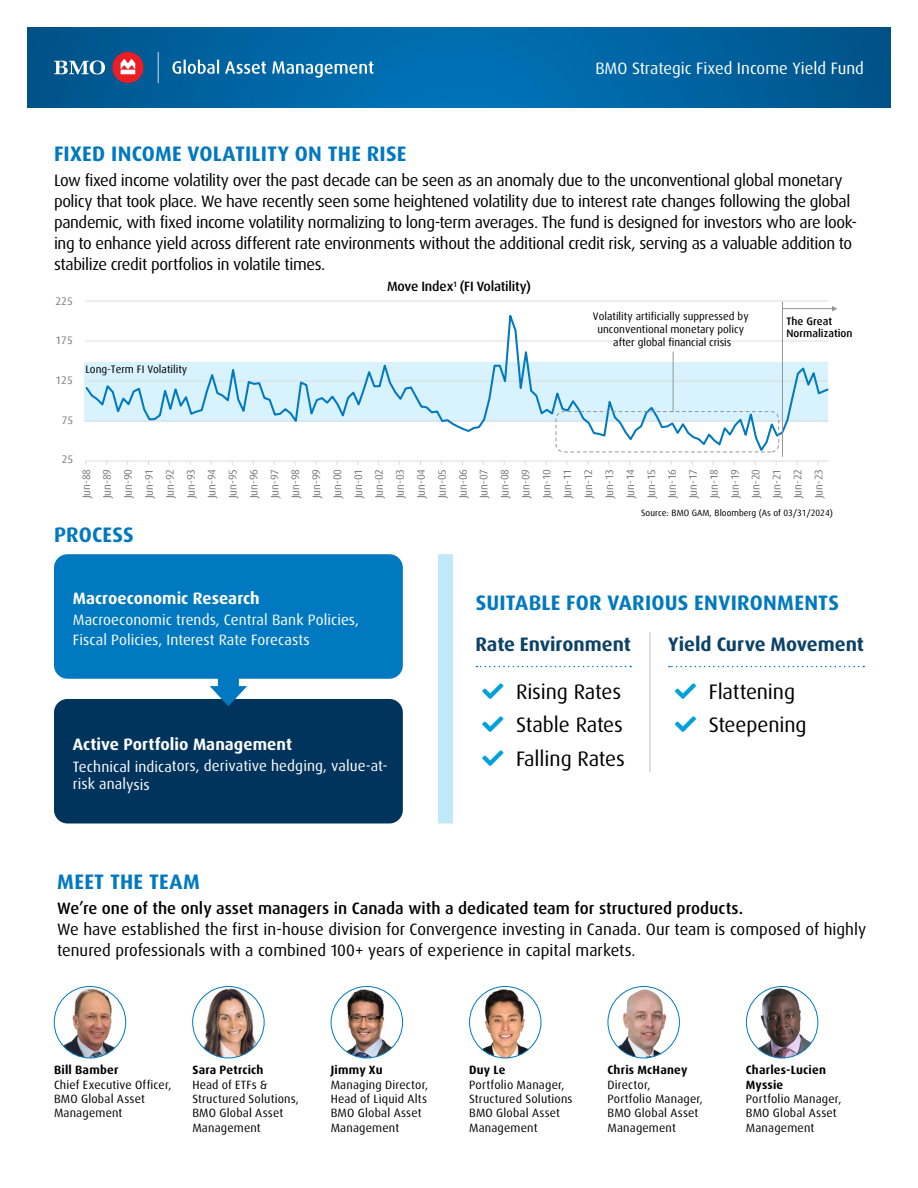
<style>
.page{position:relative;width:918px;height:1188px;background:#fff}
.page>*{position:absolute;margin:0;border:0;box-sizing:border-box;transform-origin:0 0}
.t1{font:700 21px "Dax Pro";letter-spacing:.01em;color:#0079c1}
.t2{font:21px "Dax Pro";letter-spacing:-.005em;color:#000}
.H3b{font:700 19.5px "Dax Pro";color:#0c4168}
.t3{font:16.5px/21px "Dax Pro";letter-spacing:-.02em;color:#000}
.t4{font:16.5px/21px "Dax Pro";color:#000}
.t5{font:700 16.5px "Dax Pro";letter-spacing:.005em;color:#fff}
.t6{font:16.5px "Dax Pro";color:#fff}
.t7{font:15px/19.8px "Dax Pro";letter-spacing:.005em;color:#fff}
.t8{font:500 13.65px "Dax Offc Pro";color:#000}
.H3_CHART{font:500 13.5px "Dax Pro";letter-spacing:-.015em;color:#000}
.t9{font:12px/14.4px "Dax Pro";letter-spacing:.015em;color:#000}
.t10{font:10.95px/20.9px "Dax Offc Pro";color:#77787b;text-align:justify}
.t11{font:10.95px/13px "Dax Offc Pro";color:#000;text-align:center}
.t12{font:500 10.95px/12.1px "Dax Offc Pro";color:#000}
.t13{font:9px "Dax Offc Pro";color:#000}
.s1{font-weight:500}
.s2{font-weight:700}
</style>
<div class="page">
<svg style="left:27px;top:27px;width:864px;height:81px;background:#0062a0"></svg>
<div style="left:112px;top:52px;width:31px;height:31px;background:#ed1d24;border-radius:50%"></div>
<svg style="left:121px;top:59px;width:14px;height:15px"></svg>
<svg style="left:54px;top:61px;width:51px;height:13px"></svg>
<svg style="left:158px;top:52px;width:1px;height:31px"></svg>
<svg style="left:225px;top:61px;width:41px;height:13px"></svg>
<svg style="left:272px;top:61px;width:101px;height:17px;background:#4894c2"></svg>
<svg style="left:172px;top:60px;width:47px;height:14px"></svg>
<div style="left:54px;top:554px;width:349px;height:125px;background:#0079c1;border-radius:14px"></div>
<div style="left:54px;top:699px;width:349px;height:125px;background:#00345d;border-radius:14px"></div>
<div style="left:218px;top:670px;width:21px;height:24px;background:#0079c1"></div>
<svg style="left:210px;top:686px;width:37px;height:20px"></svg>
<hr style="left:86px;top:461px;width:742px;height:1px;background:#dcddde">
<hr style="left:86px;top:301px;width:742px;height:1px;background:#dcddde">
<svg style="left:84px;top:309px;width:746px;height:144px"></svg>
<hr style="left:782px;top:302px;width:1px;height:155px;background:#939598">
<hr style="left:782px;top:308px;width:51px;height:1px;background:#939598">
<svg style="left:832px;top:306px;width:5px;height:5px"></svg>
<div style="left:556px;top:411px;width:223px;height:41px;border:1px dashed #939598;border-radius:8px"></div>
<hr style="left:673px;top:352px;width:1px;height:60px;background:#939598">
<svg style="left:476px;top:666px;width:155px;height:1px"></svg>
<svg style="left:669px;top:666px;width:195px;height:1px"></svg>
<hr style="left:650px;top:632px;width:1px;height:140px;background:#bcbec0">
<div style="left:438px;top:554px;width:15px;height:269px;background:#c0e8fb"></div>
<img style="left:331px;top:987px;width:72px;height:71px;border-radius:36px">
<div style="left:331px;top:986px;width:72px;height:72px;border:1px solid #007ac2;border-radius:50%"></div>
<img style="left:54px;top:989px;width:72px;height:69px">
<div style="left:54px;top:986px;width:72px;height:72px;border:1px solid #007ac2;border-radius:50%"></div>
<img style="left:197px;top:988px;width:67px;height:70px">
<div style="left:192px;top:986px;width:73px;height:72px;border:1px solid #007ac2;border-radius:50%"></div>
<img style="left:608px;top:987px;width:71px;height:71px;border-radius:36px">
<div style="left:608px;top:986px;width:72px;height:72px;border:1px solid #007ac2;border-radius:50%"></div>
<img style="left:470px;top:987px;width:71px;height:71px;border-radius:36px">
<div style="left:469px;top:986px;width:72px;height:72px;border:1px solid #007ac2;border-radius:50%"></div>
<img style="left:749px;top:988px;width:66px;height:70px">
<div style="left:746px;top:986px;width:72px;height:72px;border:1px solid #007ac2;border-radius:50%"></div>
<p class="t6" style="left:595px;top:58px;width:270px">BMO Strategic Fixed Income Yield Fund</p>
<h2 class="t1" style="left:54px;top:140px;width:354px">FIXED INCOME VOLATILITY ON THE RISE</h2>
<p class="t3" style="left:54px;top:170px;width:805px">Low fixed income volatility over the past decade can be seen as an anomaly due to the unconventional global monetary policy that took place. We have recently seen some heightened volatility due to interest rate changes following the global pandemic, with fixed income volatility normalizing to long-term averages. The fund is designed for investors who are look&shy;ing to enhance yield across different rate environments without the additional credit risk, serving as a valuable addition to stabilize credit portfolios in volatile times.</p>
<h3 class="H3_CHART" style="left:387px;top:278px;width:145px">Move Index<sup>1</sup> (FI Volatility)</h3>
<p class="t8" style="left:381px;top:278px;width:151px">MOVE Index (FI Volatility)</p>
<p class="t10" style="left:56px;top:291px;width:19px">225</p>
<p class="t10" style="left:56px;top:330px;width:19px">175</p>
<p class="t10" style="left:56px;top:370px;width:19px">125</p>
<p class="t11" style="left:86px;top:362px;width:103px">Long-Term FI Volatility</p>
<p class="t11" style="left:593px;top:310px;width:157px">Volatility artificially suppressed by unconventional monetary policy after global financial crisis</p>
<p class="t12" style="left:786px;top:315px;width:68px">The Great<br>Normalization</p>
<p class="t10" style="left:62px;top:410px;width:13px">75</p>
<p class="t10" style="left:62px;top:449px;width:13px">25</p>
<p class="t10" style="left:76px;top:498px;width:31px;rotate:-90deg">Jun-88<br>Jun-89<br>Jun-90<br>Jun-91<br>Jun-92<br>Jun-93<br>Jun-94<br>Jun-95<br>Jun-96<br>Jun-97<br>Jun-98<br>Jun-99<br>Jun-00<br>Jun-01<br>Jun-02<br>Jun-03<br>Jun-04<br>Jun-05<br>Jun-06<br>Jun-07<br>Jun-08<br>Jun-09<br>Jun-10<br>Jun-11<br>Jun-12<br>Jun-13<br>Jun-14<br>Jun-15<br>Jun-16<br>Jun-17<br>Jun-18<br>Jun-19<br>Jun-20<br>Jun-21<br>Jun-22<br>Jun-23</p>
<p class="t13" style="left:641px;top:507px;width:193px">Source: BMO GAM, Bloomberg (As of 03/31/2024)</p>
<h2 class="t1" style="left:54px;top:521px;width:81px">PROCESS</h2>
<p class="t5" style="left:73px;top:588px;width:188px">Macroeconomic Research</p>
<p class="t7" style="left:73px;top:610px;width:288px">Macroeconomic trends, Central Bank Policies,<br>Fiscal Policies, Interest Rate Forecasts</p>
<p class="t5" style="left:73px;top:733px;width:221px">Active Portfolio Management</p>
<p class="t7" style="left:73px;top:757px;width:316px;line-height:18px">Technical indicators, derivative hedging, value-at&shy;risk analysis</p>
<h2 class="t1" style="left:476px;top:590px;width:365px">SUITABLE FOR VARIOUS ENVIRONMENTS</h2>
<h3 class="H3b" style="left:476px;top:632px;width:157px">Rate Environment</h3>
<p class="t2" style="left:516px;top:678px;width:107px">Rising Rates</p>
<p class="t2" style="left:516px;top:712px;width:108px">Stable Rates</p>
<p class="t2" style="left:516px;top:745px;width:110px">Falling Rates</p>
<h3 class="H3b" style="left:668px;top:632px;width:197px">Yield Curve Movement</h3>
<p class="t2" style="left:709px;top:678px;width:88px">Flattening</p>
<p class="t2" style="left:709px;top:712px;width:99px">Steepening</p>
<h2 class="t1" style="left:57px;top:868px;width:144px">MEET THE TEAM</h2>
<p class="t4" style="left:57px;top:897px;width:811px"><span class="s1">We’re one of the only asset managers in Canada with a dedicated team for structured products.<br></span>We have established the first in-house division for Convergence investing in Canada. Our team is composed of highly tenured professionals with a combined 100+ years of experience in capital markets.</p>
<p class="t9" style="left:54px;top:1063px;width:119px"><span class="s2">Bill Bamber<br></span>Chief Executive Officer,<br>BMO Global Asset<br>Management</p>
<p class="t9" style="left:192px;top:1063px;width:108px"><span class="s2">Sara Petrcich<br></span>Head of ETFs &amp;<br>Structured Solutions,<br>BMO Global Asset<br>Management</p>
<p class="t9" style="left:331px;top:1063px;width:99px"><span class="s2">Jimmy Xu<br></span>Managing Director,<br>Head of Liquid Alts</p>
<p class="t9" style="left:331px;top:1106px;width:92px">BMO Global Asset<br>Management</p>
<p class="t9" style="left:469px;top:1063px;width:97px"><span class="s2">Duy Le<br></span>Portfolio Manager,</p>
<p class="t9" style="left:469px;top:1092px;width:105px">Structured Solutions</p>
<p class="t9" style="left:469px;top:1106px;width:92px">BMO Global Asset</p>
<p class="t9" style="left:469px;top:1120px;width:70px">Management</p>
<p class="t9" style="left:608px;top:1063px;width:97px"><span class="s2">Chris McHaney<br></span>Director,<br>Portfolio Manager,</p>
<p class="t9" style="left:608px;top:1106px;width:92px">BMO Global Asset<br>Management</p>
<p class="t9" style="left:746px;top:1063px;width:97px"><span class="s2">Charles-Lucien<br>Myssie<br></span>Portfolio Manager,<br>BMO Global Asset<br>Management</p>
</div>
